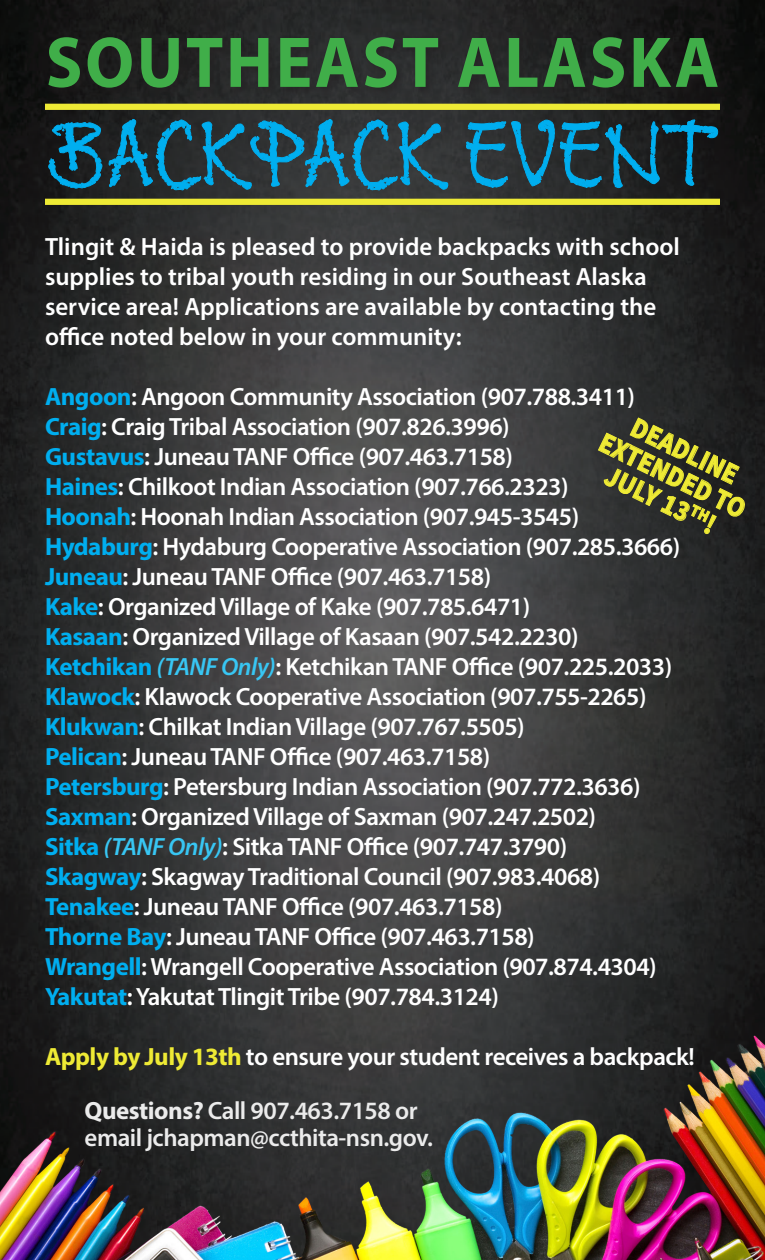
<style>
.page{position:relative;width:765px;height:1260px;background:#fff}
.page>*{position:absolute;margin:0;border:0;box-sizing:border-box;transform-origin:0 0}
.t1{font:90px "Chalky";letter-spacing:.02em;color:#00aeef}
.t2{font:700 72.5px "Myriad Pro";letter-spacing:.04em;color:#40ae49;scale:.94 1}
.t3{font:700 28.75px/27.5px "Source Sans Pro";color:#eeea35;text-align:center;scale:.91 1}
.t4{font:600 25px "Myriad Pro";letter-spacing:-.02em;color:#fff}
.t5{font:600 25px/30px "Myriad Pro";color:#fff}
.t6{font:600 25px/27.5px "Myriad Pro";letter-spacing:-.02em;color:#ebebeb}
.s1{font-weight:700;color:#00aeef}
.s2{font-style:italic;color:#38c6f3}
.s3{font-weight:700;color:#eeea35}
.s4{font-weight:700}
</style>
<div class="page">
<img style="left:0;top:0;width:765px;height:982px">
<img style="left:0;top:982px;width:765px;height:278px">
<div style="left:45px;top:199px;width:675px;height:6px;background:#eeea35"></div>
<div style="left:45px;top:104px;width:675px;height:6px;background:#eeea35"></div>
<div style="left:46px;top:34px;width:682px;height:65px;background:#231f20"></div>
<div style="left:597px;top:416px;width:158px;height:127px;background:#231f20;opacity:.2"></div>
<svg style="left:598px;top:417px;width:149px;height:117px;background:#3e3f2a"></svg>
<svg style="left:48px;top:122px;width:54px;height:66px;background:#16323c"></svg>
<svg style="left:109px;top:119px;width:339px;height:71px;background:#2a3f47"></svg>
<svg style="left:466px;top:120px;width:252px;height:68px;background:#20353d"></svg>
<p class="t2" style="left:46px;top:15px;width:718px">SOUTHEAST ALASKA</p>
<p class="t1" style="left:47px;top:101px;width:673px">BACKPACK EVENT</p>
<p class="t5" style="left:45px;top:231px;width:637px">Tlingit &amp; Haida is pleased to provide backpacks with school supplies to tribal youth residing in our Southeast Alaska service area! Applications are available by contacting the office noted below in your community:</p>
<p class="t4" style="left:45px;top:381px;width:592px"><span class="s1">Angoon</span>: Angoon Community Association (907.788.3411)</p>
<p class="t4" style="left:45px;top:411px;width:466px"><span class="s1">Craig</span>: Craig Tribal Association (907.826.3996)</p>
<p class="t4" style="left:45px;top:441px;width:470px"><span class="s1">Gustavus</span>: Juneau TANF Office (907.463.7158)</p>
<p class="t4" style="left:45px;top:471px;width:525px"><span class="s1">Haines</span>: Chilkoot Indian Association (907.766.2323)</p>
<p class="t4" style="left:45px;top:501px;width:536px"><span class="s1">Hoonah</span>: Hoonah Indian Association (907.945-3545)</p>
<p class="t4" style="left:45px;top:531px;width:637px"><span class="s1">Hydaburg</span>: Hydaburg Cooperative Association (907.285.3666)</p>
<p class="t4" style="left:45px;top:561px;width:448px"><span class="s1">Juneau</span>: Juneau TANF Office (907.463.7158)</p>
<p class="t4" style="left:45px;top:591px;width:487px"><span class="s1">Kake</span>: Organized Village of Kake (907.785.6471)</p>
<p class="t4" style="left:45px;top:621px;width:535px"><span class="s1">Kasaan</span>: Organized Village of Kasaan (907.542.2230)</p>
<p class="t4" style="left:45px;top:651px;width:629px"><span class="s1">Ketchikan</span> <span class="s2">(TANF Only)</span>: Ketchikan TANF Office (907.225.2033)</p>
<p class="t4" style="left:45px;top:681px;width:603px"><span class="s1">Klawock</span>: Klawock Cooperative Association (907.755-2265)</p>
<p class="t4" style="left:45px;top:711px;width:481px"><span class="s1">Klukwan</span>: Chilkat Indian Village (907.767.5505)</p>
<p class="t4" style="left:45px;top:741px;width:447px"><span class="s1">Pelican</span>: Juneau TANF Office (907.463.7158)</p>
<p class="t4" style="left:45px;top:771px;width:597px"><span class="s1">Petersburg</span>: Petersburg Indian Association (907.772.3636)</p>
<p class="t4" style="left:45px;top:801px;width:553px"><span class="s1">Saxman</span>: Organized Village of Saxman (907.247.2502)</p>
<p class="t4" style="left:45px;top:831px;width:524px"><span class="s1">Sitka</span> <span class="s2">(TANF Only)</span>: Sitka TANF Office (907.747.3790)</p>
<p class="t4" style="left:45px;top:861px;width:557px"><span class="s1">Skagway</span>: Skagway Traditional Council (907.983.4068)</p>
<p class="t4" style="left:45px;top:891px;width:459px"><span class="s1">Tenakee</span>: Juneau TANF Office (907.463.7158)</p>
<p class="t4" style="left:45px;top:921px;width:491px"><span class="s1">Thorne Bay</span>: Juneau TANF Office (907.463.7158)</p>
<p class="t4" style="left:45px;top:951px;width:613px"><span class="s1">Wrangell</span>: Wrangell Cooperative Association (907.874.4304)</p>
<p class="t4" style="left:45px;top:981px;width:455px"><span class="s1">Yakutat</span>: Yakutat Tlingit Tribe (907.784.3124)</p>
<p class="t4" style="left:45px;top:1041px;width:651px"><span class="s3">Apply by July 13th</span> to ensure your student receives a backpack!</p>
<p class="t6" style="left:85px;top:1096px;width:350px"><span class="s4">Questions?</span> Call 907.463.7158 or email jchapman@ccthita-nsn.gov.</p>
<p class="t3" style="left:619px;top:403px;width:177px;rotate:26deg">DEADLINE<br>EXTENDED TO</p>
<p class="t3" style="left:613px;top:461px;width:133px;rotate:26deg">JULY 13<sup>TH</sup>!</p>
</div>
